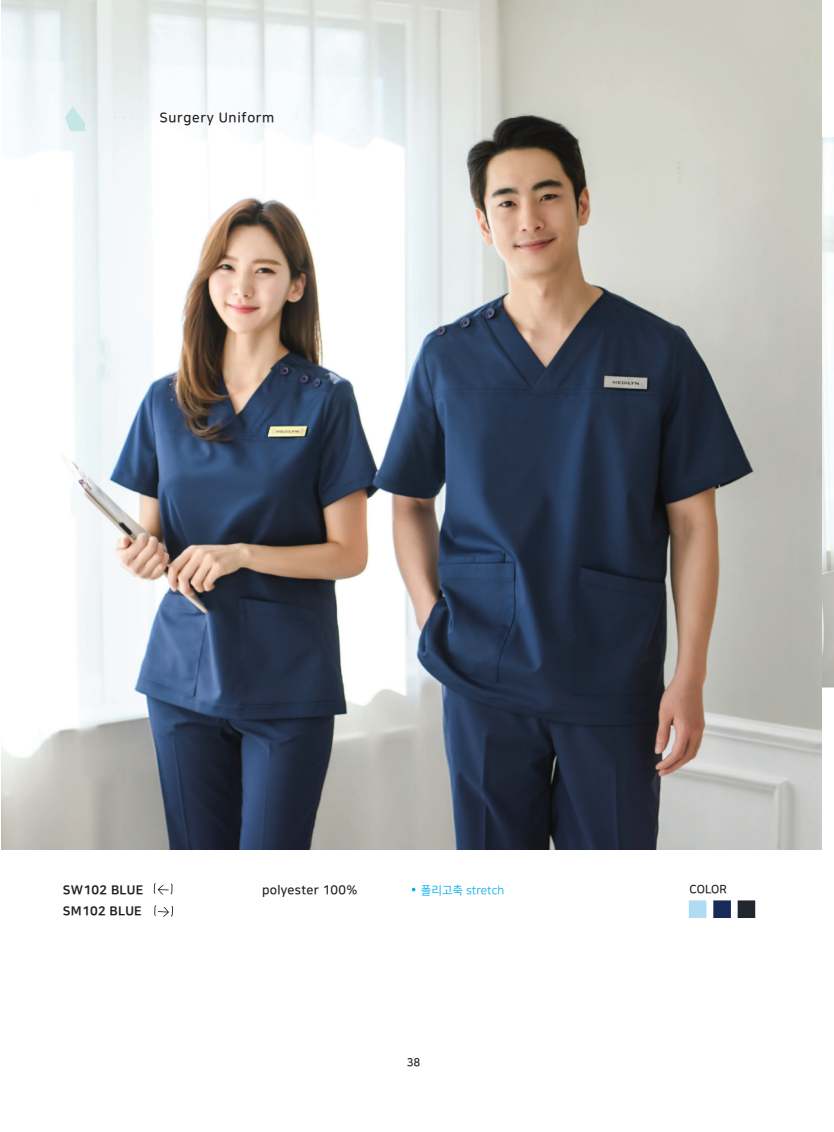
<style>
.page{position:relative;width:834px;height:1132px;background:#fff}
.page>*{position:absolute;margin:0;border:0;box-sizing:border-box;transform-origin:0 0}
.t1{font:13.5px "Nanum Square B";letter-spacing:.05em;color:#231f20}
.t2{font:12.45px/21px "Nanum Square EB";letter-spacing:.025em;color:#231f20}
.t3{font:12.45px "Nanum Square B";letter-spacing:.025em;color:#231f20}
.t4{font:11.7px "Nanum Square R";color:#00aeef}
.t5{font:11.7px "Nanum Square B";color:#231f20}
.t6{font:11.4px "Nanum Square B";color:#231f20}
</style>
<div class="page">
<img style="left:821px;top:137px;width:12px;height:550px">
<svg style="left:713px;top:900px;width:17px;height:17px"></svg>
<svg style="left:688px;top:900px;width:18px;height:17px"></svg>
<svg style="left:737px;top:900px;width:18px;height:17px"></svg>
<svg style="left:154px;top:905px;width:19px;height:11px"></svg>
<svg style="left:154px;top:883px;width:18px;height:11px"></svg>
<img style="left:2px;top:0;width:819px;height:848px">
<svg style="left:65px;top:107px;width:20px;height:24px"></svg>
<p class="t1" style="left:159px;top:110px;width:116px">Surgery Uniform</p>
<p class="t2" style="left:63px;top:879px;width:82px">SW102 BLUE<br>SM102 BLUE</p>
<p class="t3" style="left:262px;top:883px;width:97px">polyester 100%</p>
<p class="t4" style="left:421px;top:884px;width:85px">폴리고축 stretch</p>
<p class="t5" style="left:689px;top:882px;width:39px">COLOR</p>
<p class="t6" style="left:406px;top:1055px;width:15px">38</p>
</div>
